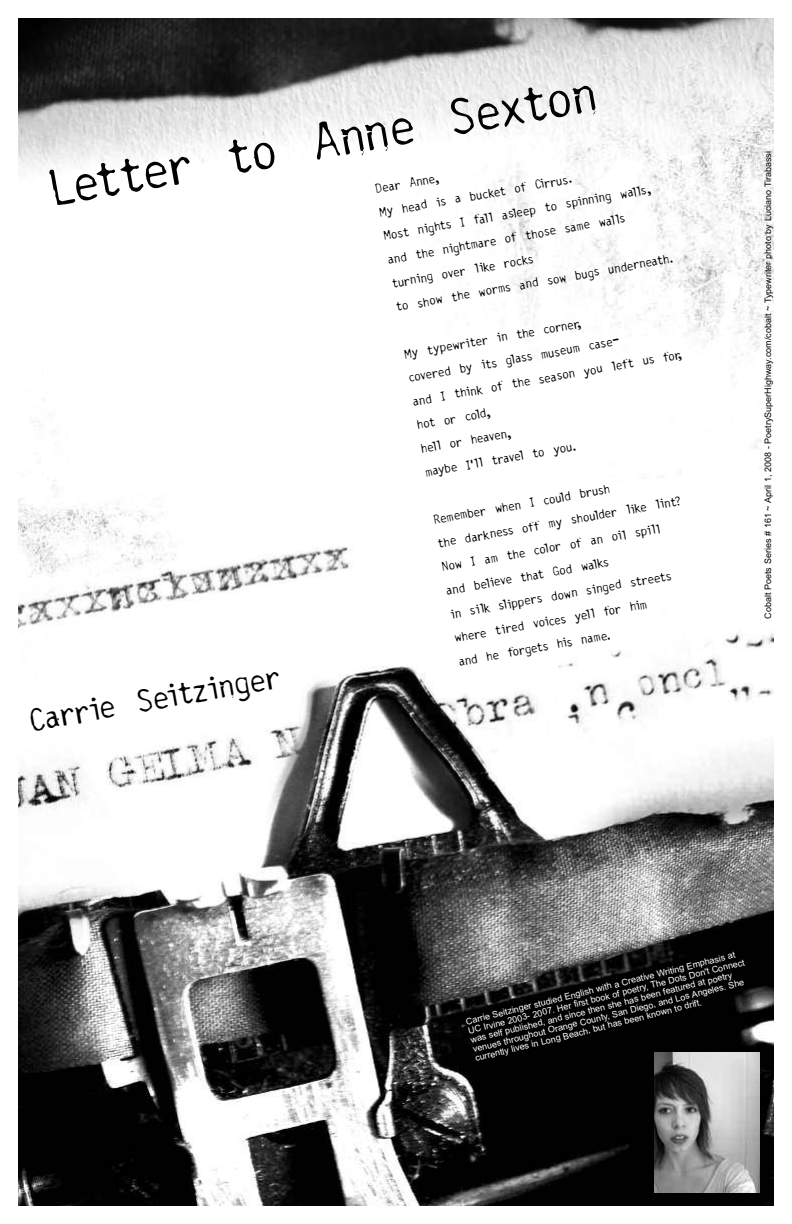
<style>
.page{position:relative;width:792px;height:1224px;background:#fff}
.page>*{position:absolute;margin:0;border:0;box-sizing:border-box;transform-origin:0 0}
.t1{font:48px "Carbonated Gothic";color:#010101}
.t2{font:30px "Carbonated Gothic";color:#010101}
.t3{font:12px/24px "Carbonated Gothic";color:#010101}
.t4{font:9px/9.5px "Arial";color:#fff}
.t5{font:9px "Arial";color:#010101}
</style>
<div class="page">
<img style="left:18px;top:18px;width:756px;height:1188px">
<img style="left:655px;top:1053px;width:104px;height:139px">
<h1 class="t1" style="left:48px;top:168px;width:555px;rotate:-10deg">Letter to Anne Sexton</h1>
<p class="t3" style="left:374px;top:178px;width:283px;rotate:-10deg">Dear Anne,<br>My head is a bucket of Cirrus.<br>Most nights I fall asleep to spinning walls, and the nightmare of those same walls turning over like rocks<br>to show the worms and sow bugs underneath.</p>
<p class="t3" style="left:403px;top:343px;width:275px;rotate:-10deg">My typewriter in the corner,<br>covered by its glass museum case-<br>and I think of the season you left us for, hot or cold,<br>hell or heaven,<br>maybe I'll travel to you.</p>
<p class="t3" style="left:432px;top:509px;width:248px;rotate:-10deg">Remember when I could brush<br>the darkness off my shoulder like lint?<br>Now I am the color of an oil spill<br>and believe that God walks<br>in silk slippers down singed streets where tired voices yell for him<br>and he forgets his name.</p>
<h2 class="t2" style="left:28px;top:707px;width:256px;rotate:-10deg">Carrie Seitzinger</h2>
<p class="t5" style="left:763px;top:619px;width:469px;rotate:-90deg">Cobalt Poets Series # 161 ~ April 1, 2008 - PoetrySuperHighway.com/cobalt ~ Typewriter photo by Luciano Tirabassi</p>
<p class="t4" style="left:465px;top:1017px;width:286px;rotate:-14deg">Carrie Seitzinger studied English with a Creative Writing Emphasis at UC Irvine 2003- 2007. Her first book of poetry, The Dots Don't Connect was self published, and since then she has been featured at poetry venues throughout Orange County, San Diego, and Los Angeles. She currently lives in Long Beach, but has been known to drift.</p>
</div>
